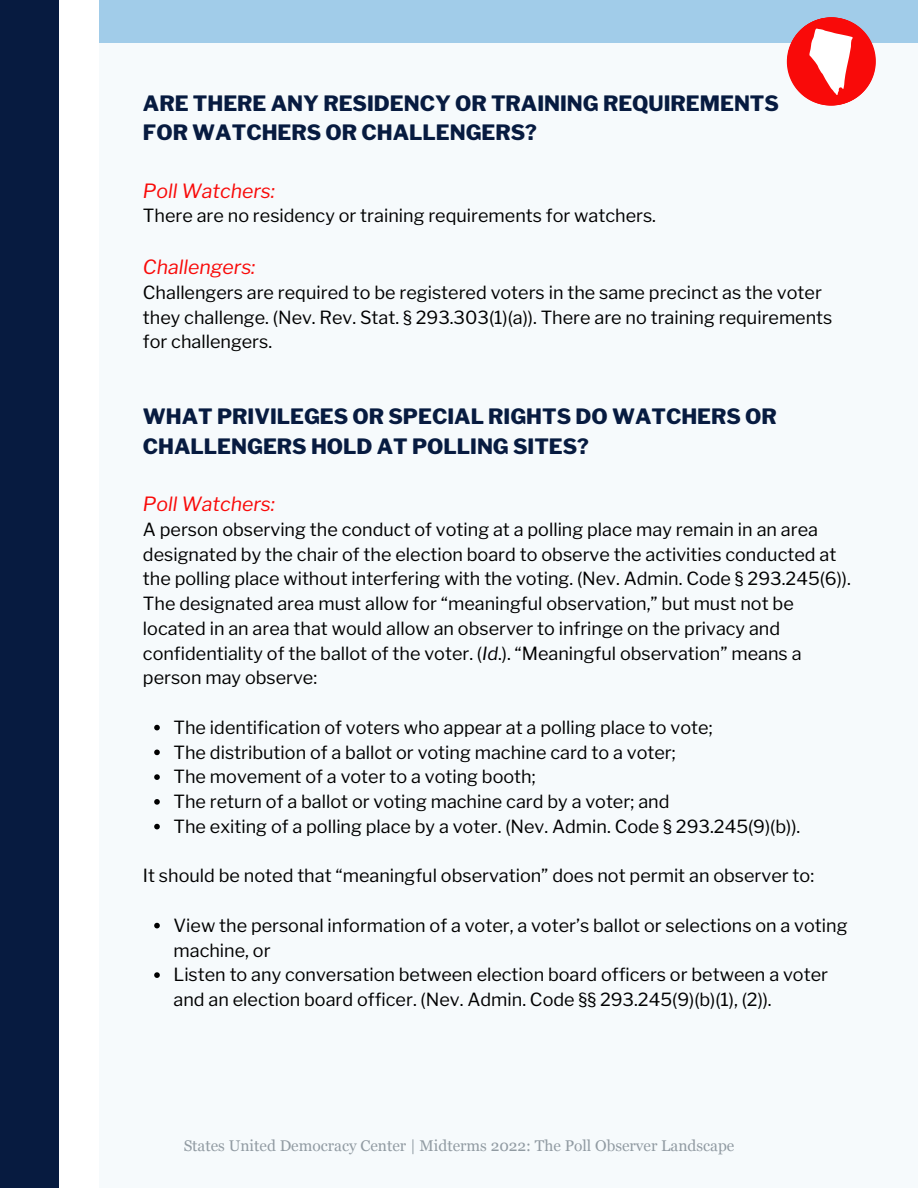
<style>
.page{position:relative;width:918px;height:1188px;background:#fff}
.page>*{position:absolute;margin:0;border:0;box-sizing:border-box;transform-origin:0 0}
.t1{font:800 21px/29.2px "Libre Franklin";color:#071b40}
.t2{font:italic 19.5px "Libre Franklin";color:#f90a09}
.t3{font:18px/24.8px "Libre Franklin";color:#000}
.t4{font:15.45px "Georgia";color:#2a3a47}
.s1{font-style:italic}
</style>
<div class="page">
<div style="left:0;top:0;width:58px;height:1188px;background:#071b40"></div>
<div style="left:99px;top:0;width:819px;height:1188px;background:#f6fafc"></div>
<div style="left:99px;top:0;width:819px;height:43px;background:#a1cce9"></div>
<svg style="left:787px;top:17px;width:89px;height:89px"></svg>
<svg style="left:154px;top:725px;width:6px;height:5px"></svg>
<svg style="left:154px;top:750px;width:6px;height:5px"></svg>
<svg style="left:154px;top:774px;width:6px;height:6px"></svg>
<svg style="left:154px;top:799px;width:6px;height:6px"></svg>
<svg style="left:154px;top:824px;width:6px;height:5px"></svg>
<svg style="left:154px;top:923px;width:6px;height:5px"></svg>
<svg style="left:154px;top:972px;width:6px;height:6px"></svg>
<p class="t1" style="left:143px;top:89px;width:638px">ARE THERE ANY RESIDENCY OR TRAINING REQUIREMENTS<br>FOR WATCHERS OR CHALLENGERS?</p>
<p class="t2" style="left:143px;top:179px;width:134px">Poll Watchers:</p>
<p class="t3" style="left:143px;top:204px;width:515px">There are no residency or training requirements for watchers.</p>
<p class="t2" style="left:143px;top:255px;width:114px">Challengers:</p>
<p class="t3" style="left:143px;top:280px;width:691px">Challengers are required to be registered voters in the same precinct as the voter they challenge. (Nev. Rev. Stat. § 293.303(1)(a)). There are no training requirements for challengers.</p>
<p class="t1" style="left:143px;top:402px;width:635px">WHAT PRIVILEGES OR SPECIAL RIGHTS DO WATCHERS OR<br>CHALLENGERS HOLD AT POLLING SITES?</p>
<p class="t2" style="left:143px;top:492px;width:134px">Poll Watchers:</p>
<p class="t3" style="left:143px;top:517px;width:709px">A person observing the conduct of voting at a polling place may remain in an area designated by the chair of the election board to observe the activities conducted at the polling place without interfering with the voting. (Nev. Admin. Code § 293.245(6)).<br>The designated area must allow for “meaningful observation,” but must not be located in an area that would allow an observer to infringe on the privacy and confidentiality of the ballot of the voter. (<span class="s1">Id</span>.). “Meaningful observation” means a person may observe:</p>
<p class="t3" style="left:174px;top:715px;width:628px">The identification of voters who appear at a polling place to vote;<br>The distribution of a ballot or voting machine card to a voter;<br>The movement of a voter to a voting booth;<br>The return of a ballot or voting machine card by a voter; and<br>The exiting of a polling place by a voter. (Nev. Admin. Code § 293.245(9)(b)).</p>
<p class="t3" style="left:143px;top:863px;width:673px">It should be noted that “meaningful observation” does not permit an observer to:</p>
<p class="t3" style="left:174px;top:913px;width:676px">View the personal information of a voter, a voter’s ballot or selections on a voting machine, or<br>Listen to any conversation between election board officers or between a voter and an election board officer. (Nev. Admin. Code §§ 293.245(9)(b)(1), (2)).</p>
<p class="t4" style="left:184px;top:1137px;width:552px">States United Democracy Center | Midterms 2022: The Poll Observer Landscape</p>
</div>
